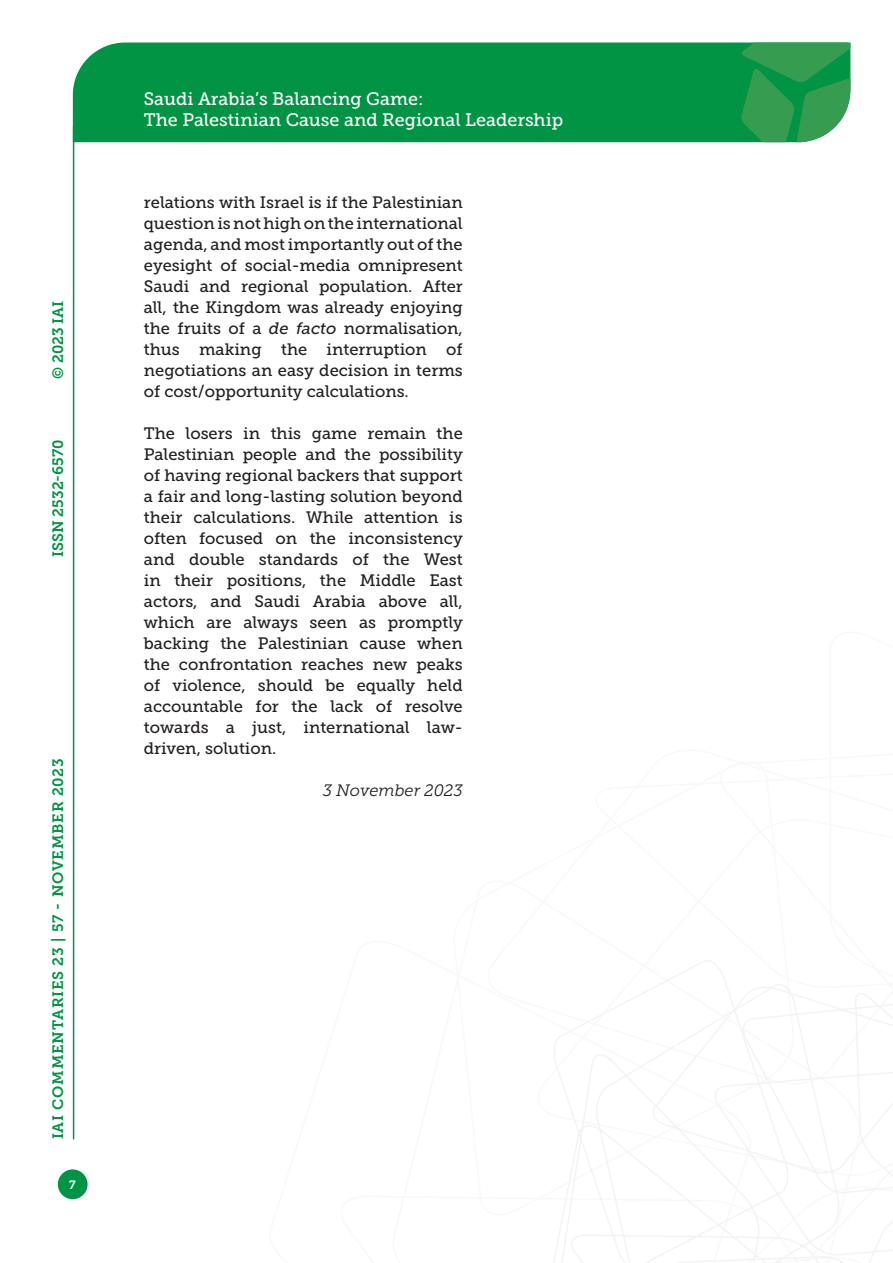
<style>
.page{position:relative;width:893px;height:1263px;background:#fff}
.page>*{position:absolute;margin:0;border:0;box-sizing:border-box;transform-origin:0 0}
.t1{font:18px/21.6px "Museo Slab 500";color:#fff}
.Testo{font:16.5px/21px "Museo Slab 500";color:#231f20;text-align:justify}
.Testo-2{font:italic 16.5px "Museo Slab 300";color:#231f20}
.t2{font:15px "Museo Slab 700";letter-spacing:.05em;color:#009444}
.t3{font:15px "Museo Slab 700";color:#009444}
.t4{font:12px "Museo Slab 700";color:#fff}
.s1{font-style:italic}
</style>
<div class="page">
<svg style="left:553px;top:960px;width:340px;height:303px"></svg>
<div style="left:73px;top:43px;width:668px;height:99px;background:#009444"></div>
<svg style="left:741px;top:43px;width:109px;height:99px;background:#319e55"></svg>
<div style="left:58px;top:1169px;width:30px;height:30px;background:#009444;border-radius:50%"></div>
<hr style="left:73px;top:126px;width:1px;height:1013px;background:#009444">
<p class="t2" style="left:50px;top:379px;width:80px;rotate:-90deg">© 2023 IAI</p>
<p class="t3" style="left:50px;top:557px;width:119px;rotate:-90deg">ISSN 2532-6570</p>
<p class="t2" style="left:50px;top:1139px;width:382px;rotate:-90deg">IAI COMMENTARIES 23 | 57 - NOVEMBER 2023</p>
<p class="t4" style="left:69px;top:1178px;width:8px">7</p>
<p class="t1" style="left:144px;top:88px;width:421px">Saudi Arabia’s Balancing Game:<br>The Palestinian Cause and Regional Leadership</p>
<p class="Testo" style="left:144px;top:192px;width:320px">relations with Israel is if the Palestinian question is not high on the international agenda, and most importantly out of the eyesight of social-media omnipresent Saudi and regional population. After all, the Kingdom was already enjoying the fruits of a <span class="s1">de facto</span> normalisation, thus making the interruption of negotiations an easy decision in terms of cost/opportunity calculations.</p>
<p class="Testo" style="left:144px;top:423px;width:320px">The losers in this game remain the Palestinian people and the possibility of having regional backers that support a fair and long-lasting solution beyond their calculations. While attention is often focused on the inconsistency and double standards of the West in their positions, the Middle East actors, and Saudi Arabia above all, which are always seen as promptly backing the Palestinian cause when the confrontation reaches new peaks of violence, should be equally held accountable for the lack of resolve towards a just, international law&shy;driven, solution.</p>
<p class="Testo-2" style="left:323px;top:781px;width:142px">3 November 2023</p>
</div>
